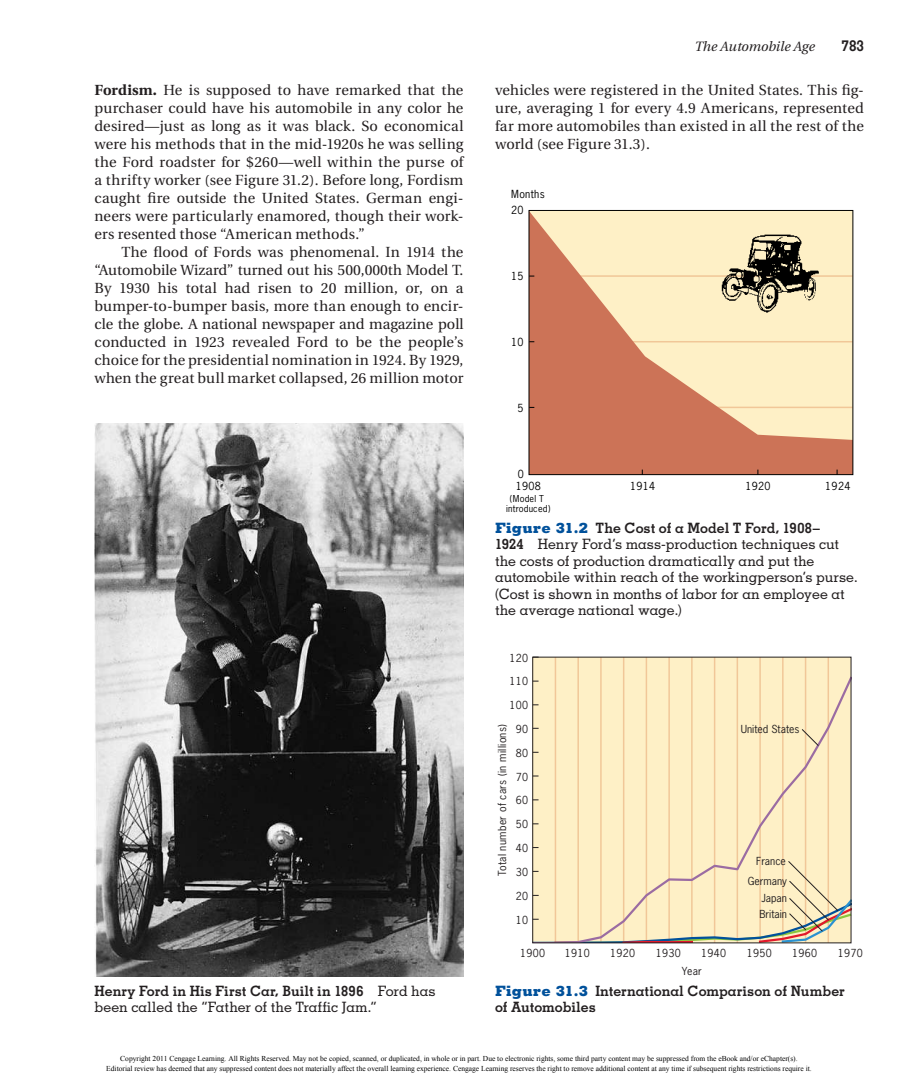
<style>
.page{position:relative;width:918px;height:1080px;background:#fff}
.page>*{position:absolute;margin:0;border:0;box-sizing:border-box;transform-origin:0 0}
.t1{font:700 15px "Memphis LT Std";color:#231f20}
.t2{font:14.7px/18px "Utopia";letter-spacing:.01em;color:#231f20;text-align:justify}
.t3{font:500 14.25px/16.5px "Memphis LT Std";letter-spacing:-.005em;color:#231f20}
.t4{font:700 14.25px/16.5px "Memphis LT Std";color:#231f20}
.t5{font:italic 13.5px "Utopia";color:#231f20}
.t6{font:10.5px "News Gothic";letter-spacing:.03em;color:#231f20}
.t7{font:10.5px/19.8px "News Gothic";color:#231f20;text-align:right}
.t8{font:10.5px/15.9px "News Gothic";letter-spacing:.03em;color:#000}
.t9{font:9px/10.5px "News Gothic";letter-spacing:.02em;color:#000;text-align:center}
.t10{font:7.5px/9.8px "Times New Roman";color:#000;text-align:center}
.s1{font-weight:700}
.s2{font-weight:800;color:#01519b}
</style>
<div class="page">
<img style="left:94px;top:424px;width:370px;height:552px">
<svg style="left:531px;top:212px;width:320px;height:261px;background:#e7b693"></svg>
<div style="left:529px;top:210px;width:324px;height:265px;border:1px solid #000"></div>
<img style="left:716px;top:229px;width:113px;height:84px">
<div style="left:533px;top:657px;width:318px;height:286px;background:#fef0c6"></div>
<hr style="left:555px;top:657px;width:1px;height:286px;background:#f1c798">
<hr style="left:577px;top:657px;width:2px;height:286px;background:#f1c798">
<hr style="left:600px;top:657px;width:2px;height:286px;background:#f1c798">
<hr style="left:623px;top:657px;width:1px;height:286px;background:#f1c798">
<hr style="left:646px;top:657px;width:1px;height:286px;background:#f1c798">
<hr style="left:668px;top:657px;width:2px;height:286px;background:#f1c798">
<hr style="left:691px;top:657px;width:2px;height:286px;background:#f1c798">
<hr style="left:714px;top:657px;width:1px;height:286px;background:#f1c798">
<hr style="left:737px;top:657px;width:1px;height:286px;background:#f1c798">
<hr style="left:759px;top:657px;width:2px;height:286px;background:#f1c798">
<hr style="left:782px;top:657px;width:2px;height:286px;background:#f1c798">
<hr style="left:805px;top:657px;width:1px;height:286px;background:#f1c798">
<hr style="left:828px;top:657px;width:1px;height:286px;background:#f1c798">
<svg style="left:534px;top:675px;width:315px;height:185px"></svg>
<svg style="left:801px;top:729px;width:18px;height:17px"></svg>
<svg style="left:533px;top:860px;width:318px;height:83px"></svg>
<p class="t2" style="left:94px;top:83px;width:371px"><span class="s1">Fordism.</span> He is supposed to have remarked that the purchaser could have his automobile in any color he desired—just as long as it was black. So economical were his methods that in the mid-1920s he was selling the Ford roadster for $260—well within the purse of a thrifty worker (see Figure 31.2). Before long, Fordism caught fire outside the United States. German engi&shy;neers were particularly enamored, though their work&shy;ers resented those “American methods.”</p>
<p class="t2" style="left:94px;top:245px;width:371px;text-indent:27px">The flood of Fords was phenomenal. In 1914 the “Automobile Wizard” turned out his 500,000th Model T.<br>By 1930 his total had risen to 20 million, or, on a bumper-to-bumper basis, more than enough to encir&shy;cle the globe. A national newspaper and magazine poll conducted in 1923 revealed Ford to be the people’s choice for the presidential nomination in 1924. By 1929, when the great bull market collapsed, 26 million motor</p>
<p class="t3" style="left:94px;top:984px;width:343px"><span class="s1">Henry Ford in His First Car, Built in 1896</span> Ford has been called the “Father of the Traffic Jam.”</p>
<p class="t5" style="left:695px;top:41px;width:122px">The Automobile Age</p>
<p class="t1" style="left:842px;top:40px;width:24px">783</p>
<p class="t2" style="left:495px;top:83px;width:370px">vehicles were registered in the United States. This fig&shy;ure, averaging 1 for every 4.9 Americans, represented far more automobiles than existed in all the rest of the world (see Figure 31.3).</p>
<p class="t8" style="left:511px;top:187px;width:35px">Months<br>20</p>
<p class="t8" style="left:511px;top:269px;width:14px">15</p>
<p class="t8" style="left:511px;top:335px;width:14px">10</p>
<p class="t8" style="left:517px;top:401px;width:8px">5</p>
<p class="t8" style="left:518px;top:467px;width:8px">0</p>
<p class="t8" style="left:516px;top:479px;width:27px">1908</p>
<p class="t9" style="left:506px;top:494px;width:46px">(Model T introduced)</p>
<p class="t8" style="left:630px;top:479px;width:27px">1914</p>
<p class="t8" style="left:746px;top:479px;width:27px">1920</p>
<p class="t8" style="left:825px;top:479px;width:27px">1924</p>
<p class="t3" style="left:495px;top:521px;width:364px"><span class="s2">Figure 31.2</span> <span class="s1">The Cost of a Model T Ford, 1908–<br>1924</span> Henry Ford’s mass-production techniques cut the costs of production dramatically and put the automobile within reach of the workingperson’s purse. (Cost is shown in months of labor for an employee at the average national wage.)</p>
<p class="t6" style="left:510px;top:653px;width:20px">120</p>
<p class="t6" style="left:510px;top:677px;width:20px">110</p>
<p class="t6" style="left:510px;top:701px;width:20px">100</p>
<p class="t6" style="left:516px;top:725px;width:14px">90</p>
<p class="t6" style="left:516px;top:749px;width:14px">80</p>
<p class="t6" style="left:516px;top:772px;width:14px">70</p>
<p class="t6" style="left:516px;top:796px;width:14px">60</p>
<p class="t6" style="left:516px;top:820px;width:14px">50</p>
<p class="t6" style="left:516px;top:844px;width:14px">40</p>
<p class="t6" style="left:516px;top:868px;width:14px">30</p>
<p class="t6" style="left:516px;top:892px;width:14px">20</p>
<p class="t6" style="left:516px;top:915px;width:14px">10</p>
<p class="t6" style="left:520px;top:949px;width:27px">1900</p>
<p class="t6" style="left:838px;top:949px;width:27px">1970</p>
<p class="t6" style="left:682px;top:967px;width:22px">Year</p>
<p class="t6" style="left:498px;top:876px;width:153px;rotate:-90deg">Total number of cars (in millions)</p>
<p class="t7" style="left:741px;top:720px;width:60px">United States</p>
<p class="t7" style="left:748px;top:852px;width:41px">France<br>Germany</p>
<p class="t7" style="left:759px;top:905px;width:29px">Britain</p>
<p class="t6" style="left:761px;top:894px;width:27px">Japan</p>
<p class="t6" style="left:565px;top:949px;width:27px">1910</p>
<p class="t6" style="left:610px;top:949px;width:27px">1920</p>
<p class="t6" style="left:656px;top:949px;width:27px">1930</p>
<p class="t6" style="left:701px;top:949px;width:27px">1940</p>
<p class="t6" style="left:747px;top:949px;width:27px">1950</p>
<p class="t6" style="left:792px;top:949px;width:27px">1960</p>
<p class="t4" style="left:495px;top:984px;width:351px"><span class="s2">Figure 31.3</span> International Comparison of Number of Automobiles</p>
<p class="t10" style="left:106px;top:1054px;width:707px">Copyright 2011 Cengage Learning. All Rights Reserved. May not be copied, scanned, or duplicated, in whole or in part. Due to electronic rights, some third party content may be suppressed from the eBook and/or eChapter(s).<br>Editorial review has deemed that any suppressed content does not materially affect the overall learning experience. Cengage Learning reserves the right to remove additional content at any time if subsequent rights restrictions require it.</p>
</div>
